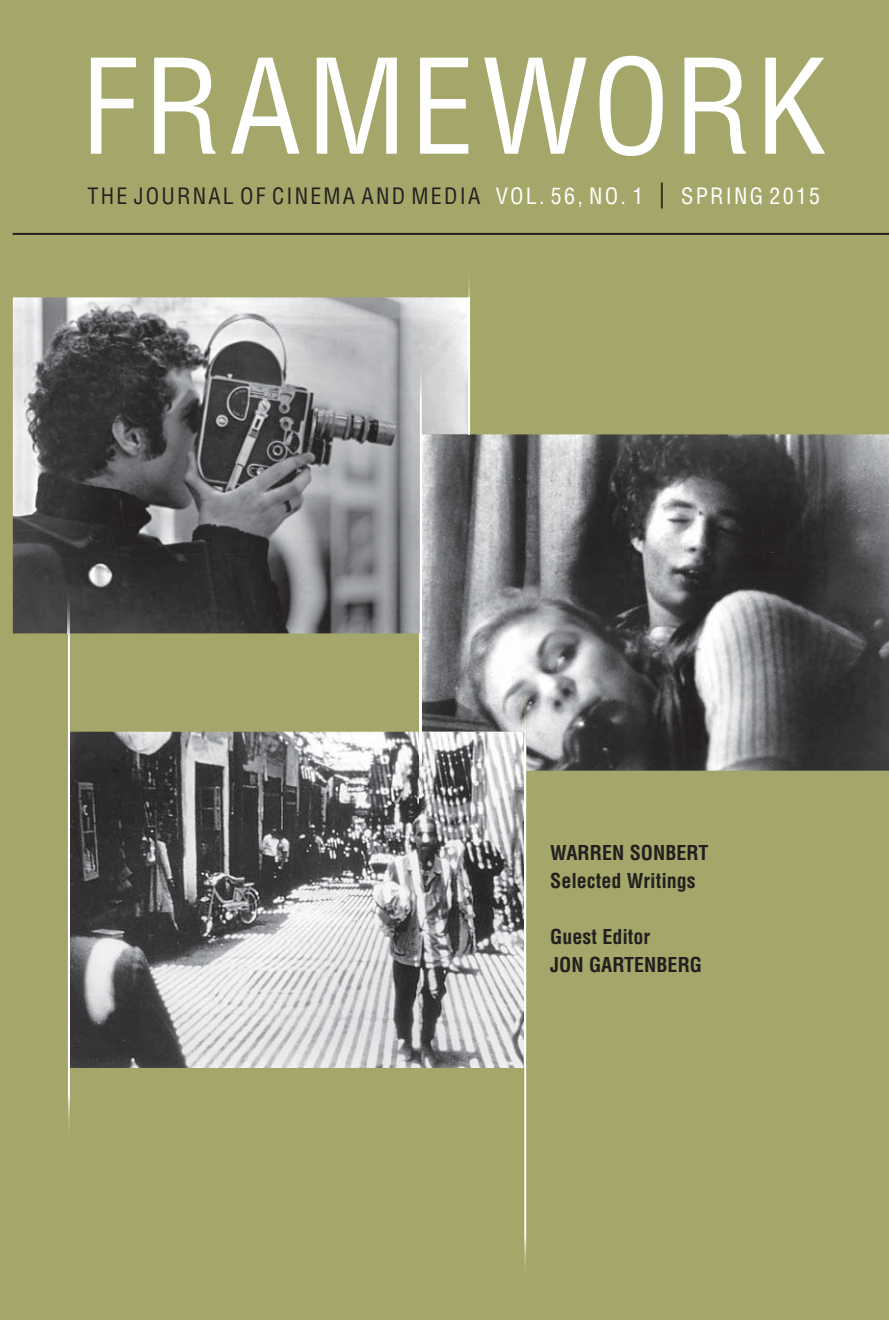
<style>
.page{position:relative;width:889px;height:1320px;background:#fff}
.page>*{position:absolute;margin:0;border:0;box-sizing:border-box;transform-origin:0 0}
.t1{font:condensed 128px "Helvetica LT Std";letter-spacing:.035em;color:#fff}
.t2{font:condensed 22px "Helvetica LT Std";letter-spacing:.1em;color:#231f20}
.t3{font:700 condensed 20px/28px "Helvetica LT Std";color:#231f20}
.s1{color:#fff}
.s2{font-size:26px}
</style>
<div class="page">
<div style="left:0;top:0;width:888px;height:1319px;background:#a4a769"></div>
<hr style="left:13px;top:233px;width:875px;height:2px;background:#231f20">
<img style="left:13px;top:297px;width:455px;height:336px">
<img style="left:422px;top:434px;width:466px;height:336px">
<img style="left:468px;top:277px;width:2px;height:157px">
<img style="left:468px;top:297px;width:1px;height:137px">
<img style="left:70px;top:731px;width:454px;height:336px">
<img style="left:68px;top:590px;width:2px;height:540px">
<img style="left:524px;top:696px;width:2px;height:576px">
<img style="left:420px;top:350px;width:2px;height:84px">
<img style="left:420px;top:434px;width:2px;height:371px">
<h1 class="t1" style="left:81px;top:27px;width:746px">FRAMEWORK</h1>
<p class="t2" style="left:87px;top:182px;width:734px">THE JOURNAL OF CINEMA AND MEDIA <span class="s1">VOL. 56, NO. 1</span> <span class="s2">|</span> <span class="s1">SPRING 2015</span></p>
<p class="t3" style="left:550px;top:838px;width:160px">WARREN SONBERT<br>Selected Writings</p>
<p class="t3" style="left:550px;top:922px;width:153px">Guest Editor<br>JON GARTENBERG</p>
</div>
